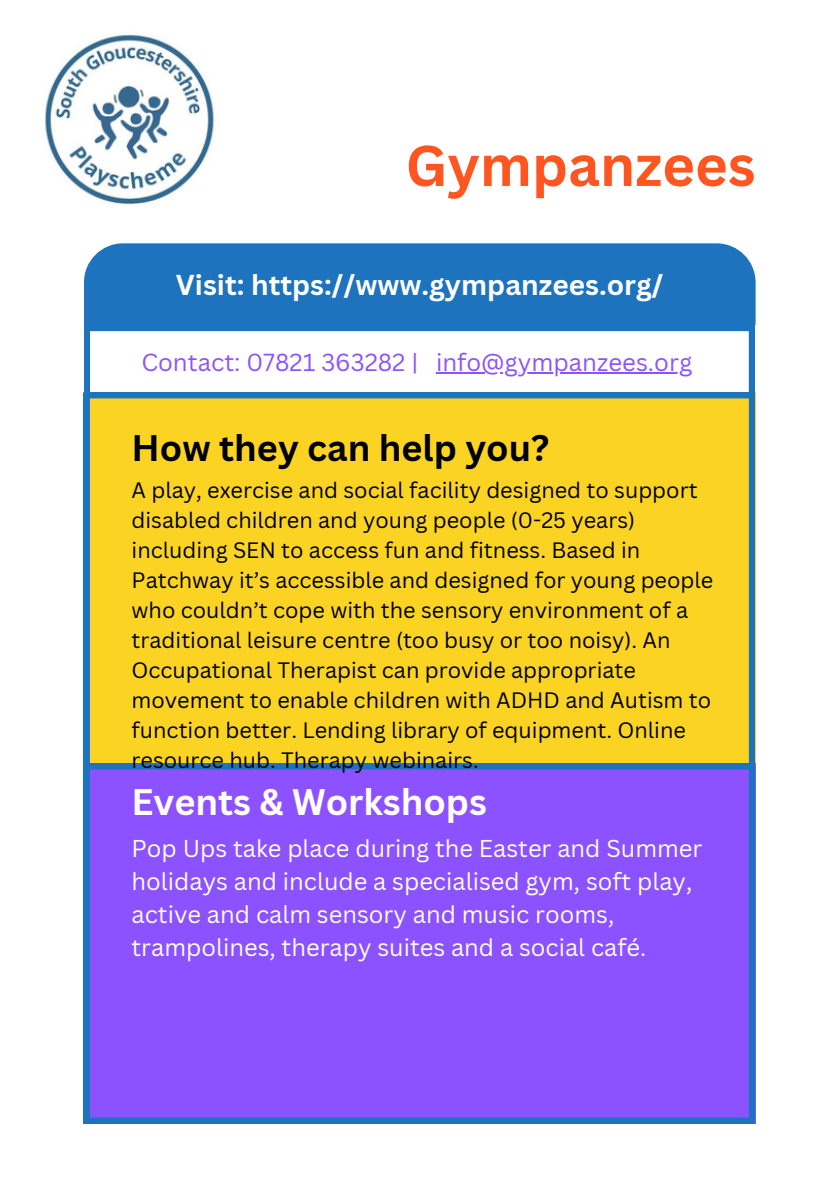
<style>
.page{position:relative;width:839px;height:1191px;background:#fff}
.page>*{position:absolute;margin:0;border:0;box-sizing:border-box;transform-origin:0 0}
.t1{font:700 56px "Canva Sans";color:#ff5521}
.t2{font:700 36px "Canva Sans";color:#000}
.t3{font:700 36px "Canva Sans";color:#fff}
.t4{font:700 28px "Canva Sans";color:#fff}
.t5{font:24px "Canva Sans";color:#8c52ff}
.t6{font:23.8px/33px "Canva Sans";color:#fff}
.t7{font:21.8px/30px "Canva Sans";color:#000}
</style>
<div class="page">
<img style="left:44px;top:34px;width:170px;height:171px">
<div style="left:84px;top:243px;width:671px;height:118px;background:#1e73be;border-radius:39px"></div>
<svg style="left:84px;top:328px;width:670px;height:64px"></svg>
<div style="left:84px;top:392px;width:670px;height:371px;background:#fbd322"></div>
<div style="left:84px;top:763px;width:670px;height:360px;background:#8c52ff"></div>
<hr style="left:436px;top:372px;width:256px;height:2px;background:#8c52ff">
<p class="t1" style="left:405px;top:126px;width:351px">Gympanzees</p>
<p class="t4" style="left:176px;top:265px;width:489px">Visit: https://www.gympanzees.org/</p>
<p class="t5" style="left:141px;top:345px;width:552px">Contact: 07821 363282 | info@gympanzees.org</p>
<p class="t2" style="left:131px;top:423px;width:419px">How they can help you?</p>
<p class="t7" style="left:131px;top:475px;width:583px">A play, exercise and social facility designed to support disabled children and young people (0-25 years) including SEN to access fun and fitness. Based in Patchway it’s accessible and designed for young people who couldn’t cope with the sensory environment of a traditional leisure centre (too busy or too noisy). An Occupational Therapist can provide appropriate movement to enable children with ADHD and Autism to function better. Lending library of equipment. Online resource hub. Therapy webinairs.</p>
<p class="t3" style="left:131px;top:776px;width:357px">Events &amp; Workshops</p>
<p class="t6" style="left:131px;top:831px;width:572px">Pop Ups take place during the Easter and Summer holidays and include a specialised gym, soft play, active and calm sensory and music rooms, trampolines, therapy suites and a social café.</p>
</div>
